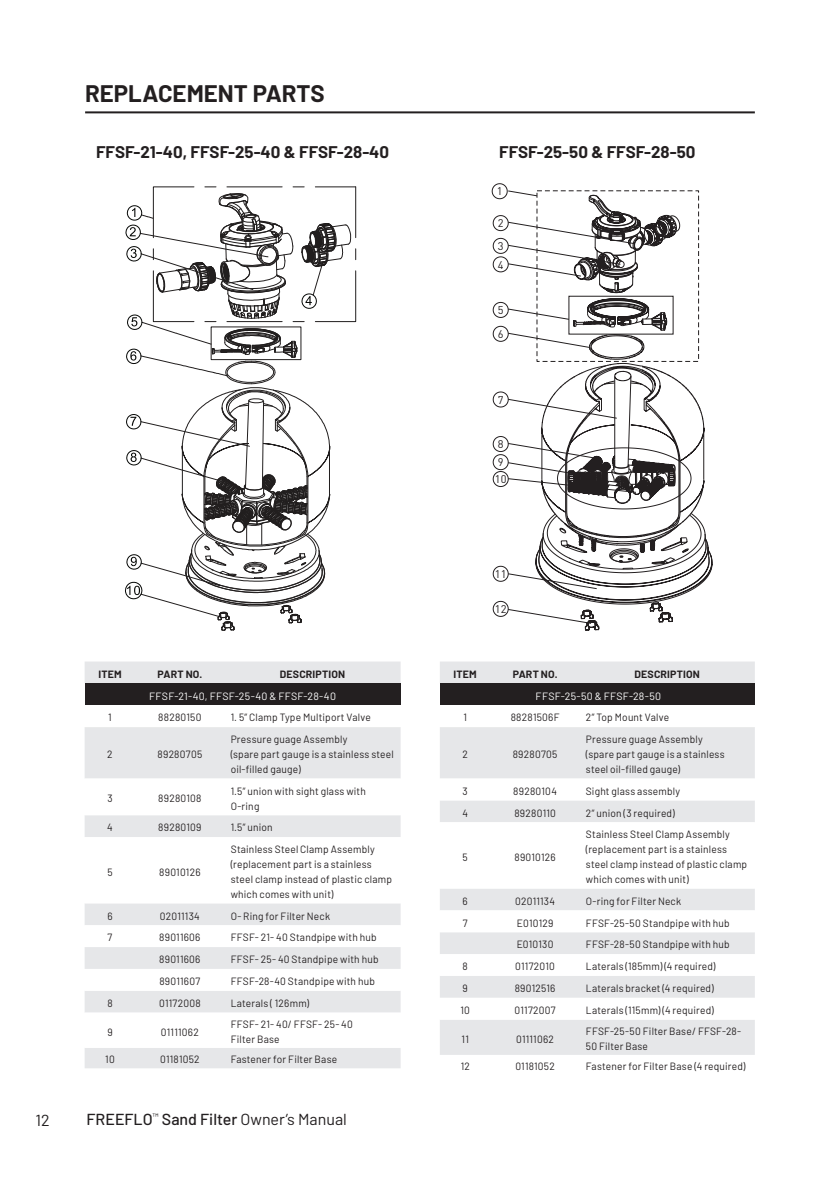
<style>
.page{position:relative;width:840px;height:1191px;background:#fff}
.page>*{position:absolute;margin:0;border:0;box-sizing:border-box;transform-origin:0 0}
.Main_Title_-_LHS_UPP{font:700 24px "Barlow";color:#231f20}
.t1{font:700 17px "Barlow";color:#231f20}
.t2{font:500 16px "Barlow";color:#231f20}
.t3{font:16px "Barlow";color:#231f20}
.t4{font:11px "DIN Pro";color:#231f20}
.Ordering_Info_Chart{font:10.6px/14.8px "Barlow";letter-spacing:.02em;color:#231f20;scale:.96 1}
.Ordering_Info_Chart-2{font:10.6px "Barlow";letter-spacing:.025em;color:#fff}
.Ordering_Info_Chart-3{font:700 10.6px "Barlow";letter-spacing:.015em;color:#231f20}
.s1{font-weight:400}
</style>
<div class="page">
<svg style="left:125px;top:186px;width:231px;height:445px"></svg>
<div style="left:85px;top:661px;width:315px;height:407px;background:#e6e7e9"></div>
<div style="left:85px;top:683px;width:315px;height:22px;background:#231f20"></div>
<svg style="left:85px;top:705px;width:315px;height:342px"></svg>
<div style="left:440px;top:661px;width:314px;height:22px;background:#e6e7e9"></div>
<div style="left:439px;top:683px;width:315px;height:22px;background:#231f20"></div>
<svg style="left:440px;top:727px;width:314px;height:328px;fill:#e6e7e9"></svg>
<svg style="left:491px;top:183px;width:17px;height:304px"></svg>
<svg style="left:507px;top:190px;width:205px;height:434px"></svg>
<hr style="left:85px;top:111px;width:669px;height:2px;background:#231f20">
<p class="Main_Title_-_LHS_UPP" style="left:85px;top:76px;width:241px">REPLACEMENT PARTS</p>
<p class="t1" style="left:96px;top:139px;width:294px">FFSF-21-40, FFSF-25-40 &amp; FFSF-28-40</p>
<p class="t1" style="left:499px;top:139px;width:198px">FFSF-25-50 &amp; FFSF-28-50</p>
<p class="t4" style="left:496px;top:183px;width:7px">1</p>
<p class="t4" style="left:497px;top:215px;width:7px">2</p>
<p class="t4" style="left:497px;top:256px;width:7px">4</p>
<p class="t4" style="left:497px;top:237px;width:7px">3</p>
<p class="t4" style="left:497px;top:301px;width:7px">5</p>
<p class="t4" style="left:497px;top:325px;width:7px">6</p>
<p class="t4" style="left:497px;top:391px;width:7px">7</p>
<p class="t4" style="left:497px;top:435px;width:7px">8</p>
<p class="t4" style="left:497px;top:454px;width:7px">9</p>
<p class="t4" style="left:494px;top:470px;width:13px">10</p>
<p class="t4" style="left:494px;top:565px;width:13px">11</p>
<p class="Ordering_Info_Chart-3" style="left:98px;top:666px;width:25px">ITEM</p>
<p class="Ordering_Info_Chart-3" style="left:157px;top:666px;width:46px">PART NO.</p>
<p class="Ordering_Info_Chart-3" style="left:279px;top:666px;width:67px">DESCRIPTION</p>
<p class="Ordering_Info_Chart-2" style="left:149px;top:688px;width:188px">FFSF-21-40, FFSF-25-40 &amp; FFSF-28-40</p>
<p class="Ordering_Info_Chart" style="left:108px;top:709px;width:5px">1</p>
<p class="Ordering_Info_Chart" style="left:158px;top:709px;width:47px">88280150</p>
<p class="Ordering_Info_Chart" style="left:230px;top:709px;width:147px">1. 5” Clamp Type Multiport Valve</p>
<p class="Ordering_Info_Chart" style="left:107px;top:746px;width:7px">2</p>
<p class="Ordering_Info_Chart" style="left:157px;top:746px;width:48px">89280705</p>
<p class="Ordering_Info_Chart" style="left:230px;top:731px;width:171px">Pressure guage Assembly<br>(spare part gauge is a stainless steel oil-filled gauge)</p>
<p class="Ordering_Info_Chart" style="left:107px;top:790px;width:7px">3</p>
<p class="Ordering_Info_Chart" style="left:158px;top:790px;width:47px">89280108</p>
<p class="Ordering_Info_Chart" style="left:230px;top:783px;width:142px">1.5” union with sight glass with<br>O-ring</p>
<p class="Ordering_Info_Chart" style="left:107px;top:819px;width:7px">4</p>
<p class="Ordering_Info_Chart" style="left:158px;top:819px;width:47px">89280109</p>
<p class="Ordering_Info_Chart" style="left:230px;top:819px;width:45px">1.5” union</p>
<p class="Ordering_Info_Chart" style="left:107px;top:863px;width:7px">5</p>
<p class="Ordering_Info_Chart" style="left:159px;top:863px;width:45px">89010126</p>
<p class="Ordering_Info_Chart" style="left:230px;top:841px;width:169px">Stainless Steel Clamp Assembly (replacement part is a stainless steel clamp instead of plastic clamp which comes with unit)</p>
<p class="Ordering_Info_Chart" style="left:107px;top:907px;width:7px">6</p>
<p class="Ordering_Info_Chart" style="left:160px;top:907px;width:43px">02011134</p>
<p class="Ordering_Info_Chart" style="left:230px;top:907px;width:105px">O- Ring for Filter Neck</p>
<p class="Ordering_Info_Chart" style="left:108px;top:929px;width:7px">7</p>
<p class="Ordering_Info_Chart" style="left:159px;top:929px;width:45px">89011606</p>
<p class="Ordering_Info_Chart" style="left:230px;top:929px;width:153px">FFSF- 21- 40 Standpipe with hub</p>
<p class="Ordering_Info_Chart" style="left:159px;top:951px;width:45px">89011606</p>
<p class="Ordering_Info_Chart" style="left:230px;top:951px;width:155px">FFSF- 25- 40 Standpipe with hub</p>
<p class="Ordering_Info_Chart" style="left:159px;top:973px;width:44px">89011607</p>
<p class="Ordering_Info_Chart" style="left:230px;top:973px;width:152px">FFSF-28-40 Standpipe with hub</p>
<p class="Ordering_Info_Chart" style="left:107px;top:995px;width:7px">8</p>
<p class="Ordering_Info_Chart" style="left:159px;top:995px;width:45px">01172008</p>
<p class="Ordering_Info_Chart" style="left:230px;top:995px;width:83px">Laterals ( 126mm)</p>
<p class="Ordering_Info_Chart" style="left:107px;top:1023px;width:7px">9</p>
<p class="Ordering_Info_Chart" style="left:161px;top:1023px;width:41px">01111062</p>
<p class="Ordering_Info_Chart" style="left:230px;top:1016px;width:129px">FFSF- 21- 40/ FFSF- 25- 40<br>Filter Base</p>
<p class="Ordering_Info_Chart" style="left:105px;top:1051px;width:11px">10</p>
<p class="Ordering_Info_Chart" style="left:160px;top:1051px;width:43px">01181052</p>
<p class="Ordering_Info_Chart" style="left:230px;top:1051px;width:112px">Fastener for Filter Base</p>
<h3 class="t3" style="left:35px;top:1108px;width:16px">12</h3>
<h3 class="t2" style="left:86px;top:1108px;width:262px">FREEFLO<sup>™</sup> Sand Filter <span class="s1">Owner’s Manual</span></h3>
<p class="t4" style="left:494px;top:600px;width:13px">12</p>
<p class="Ordering_Info_Chart-3" style="left:453px;top:666px;width:25px">ITEM</p>
<p class="Ordering_Info_Chart-3" style="left:512px;top:666px;width:46px">PART NO.</p>
<p class="Ordering_Info_Chart-3" style="left:634px;top:666px;width:67px">DESCRIPTION</p>
<p class="Ordering_Info_Chart-2" style="left:535px;top:688px;width:127px">FFSF-25-50 &amp; FFSF-28-50</p>
<p class="Ordering_Info_Chart" style="left:463px;top:709px;width:5px">1</p>
<p class="Ordering_Info_Chart" style="left:510px;top:709px;width:52px">88281506F</p>
<p class="Ordering_Info_Chart" style="left:585px;top:709px;width:88px">2” Top Mount Valve</p>
<p class="Ordering_Info_Chart" style="left:462px;top:746px;width:7px">2</p>
<p class="Ordering_Info_Chart" style="left:512px;top:746px;width:48px">89280705</p>
<p class="Ordering_Info_Chart" style="left:585px;top:731px;width:146px">Pressure guage Assembly (spare part gauge is a stainless steel oil-filled gauge)</p>
<p class="Ordering_Info_Chart" style="left:462px;top:783px;width:7px">3</p>
<p class="Ordering_Info_Chart" style="left:513px;top:783px;width:47px">89280104</p>
<p class="Ordering_Info_Chart" style="left:585px;top:783px;width:100px">Sight glass assembly</p>
<p class="Ordering_Info_Chart" style="left:462px;top:804px;width:7px">4</p>
<p class="Ordering_Info_Chart" style="left:514px;top:804px;width:45px">89280110</p>
<p class="Ordering_Info_Chart" style="left:585px;top:804px;width:94px">2” union (3 required)</p>
<p class="Ordering_Info_Chart" style="left:462px;top:848px;width:7px">5</p>
<p class="Ordering_Info_Chart" style="left:514px;top:848px;width:45px">89010126</p>
<p class="Ordering_Info_Chart" style="left:585px;top:826px;width:169px">Stainless Steel Clamp Assembly (replacement part is a stainless steel clamp instead of plastic clamp which comes with unit)</p>
<p class="Ordering_Info_Chart" style="left:462px;top:893px;width:7px">6</p>
<p class="Ordering_Info_Chart" style="left:515px;top:893px;width:43px">02011134</p>
<p class="Ordering_Info_Chart" style="left:585px;top:893px;width:101px">O-ring for Filter Neck</p>
<p class="Ordering_Info_Chart" style="left:462px;top:914px;width:7px">7</p>
<p class="Ordering_Info_Chart" style="left:516px;top:914px;width:40px">E010129</p>
<p class="Ordering_Info_Chart" style="left:585px;top:914px;width:151px">FFSF-25-50 Standpipe with hub</p>
<p class="Ordering_Info_Chart" style="left:516px;top:936px;width:40px">E010130</p>
<p class="Ordering_Info_Chart" style="left:585px;top:936px;width:151px">FFSF-28-50 Standpipe with hub</p>
<p class="Ordering_Info_Chart" style="left:462px;top:958px;width:7px">8</p>
<p class="Ordering_Info_Chart" style="left:515px;top:958px;width:43px">01172010</p>
<p class="Ordering_Info_Chart" style="left:585px;top:958px;width:136px">Laterals (185mm) (4 required)</p>
<p class="Ordering_Info_Chart" style="left:462px;top:980px;width:7px">9</p>
<p class="Ordering_Info_Chart" style="left:514px;top:980px;width:44px">89012516</p>
<p class="Ordering_Info_Chart" style="left:585px;top:980px;width:135px">Laterals bracket (4 required)</p>
<p class="Ordering_Info_Chart" style="left:460px;top:1002px;width:11px">10</p>
<p class="Ordering_Info_Chart" style="left:514px;top:1002px;width:44px">01172007</p>
<p class="Ordering_Info_Chart" style="left:585px;top:1002px;width:135px">Laterals (115mm) (4 required)</p>
<p class="Ordering_Info_Chart" style="left:461px;top:1030px;width:9px">11</p>
<p class="Ordering_Info_Chart" style="left:516px;top:1030px;width:41px">01111062</p>
<p class="Ordering_Info_Chart" style="left:585px;top:1023px;width:163px">FFSF-25-50 Filter Base/ FFSF-28-<br>50 Filter Base</p>
<p class="Ordering_Info_Chart" style="left:460px;top:1058px;width:11px">12</p>
<p class="Ordering_Info_Chart" style="left:515px;top:1058px;width:43px">01181052</p>
<p class="Ordering_Info_Chart" style="left:585px;top:1058px;width:168px">Fastener for Filter Base (4 required)</p>
</div>
